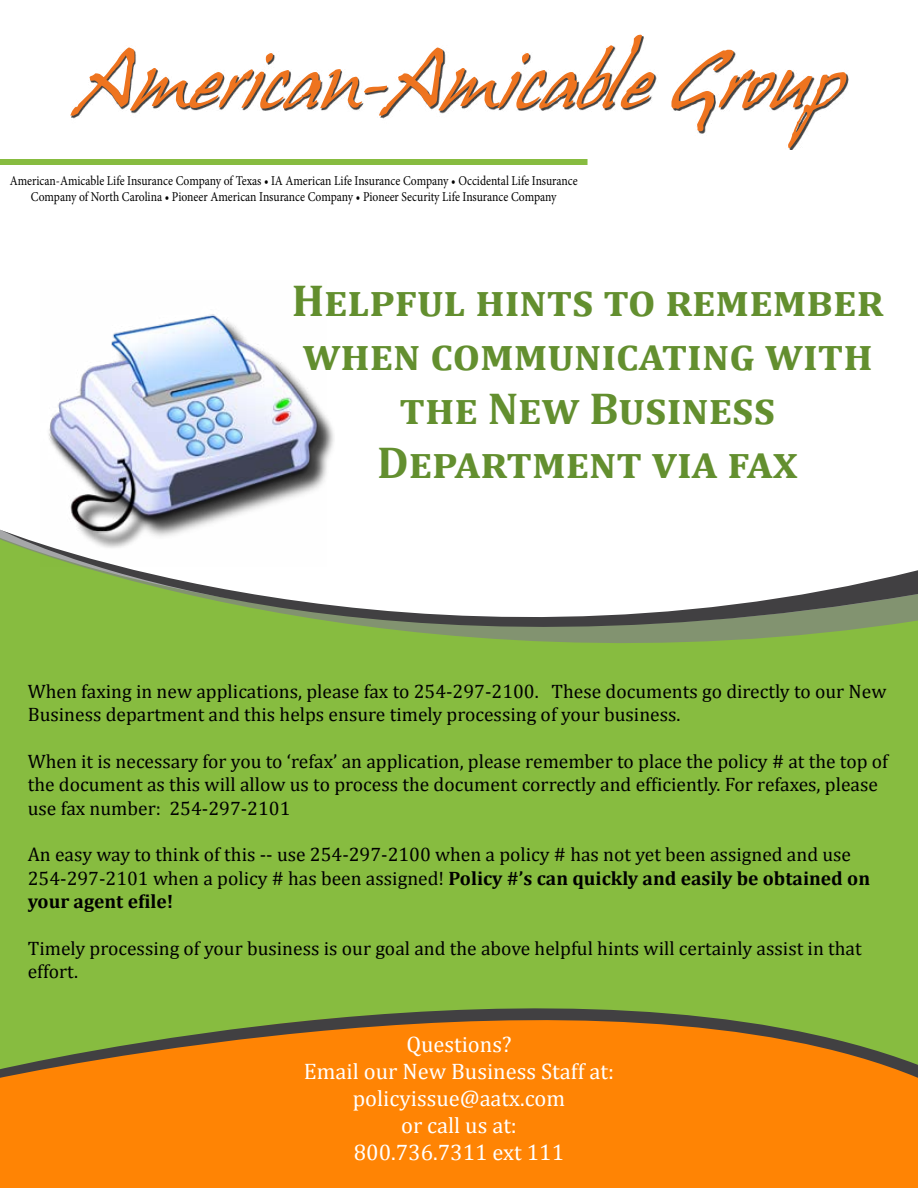
<style>
.page{position:relative;width:918px;height:1188px;background:#fff}
.page>*{position:absolute;margin:0;border:0;box-sizing:border-box;transform-origin:0 0}
.t1{font:72px "Hans Hand";color:#ee741f}
.t2{font:700 45px/54px "Cambria";color:#638f2f;text-align:center}
.t3{font:22.5px/27px "Cambria";color:#fff;text-align:center}
.t4{font:19.5px/23.4px "Cambria";color:#000}
.t5{font:13.5px/16.2px "Minion Pro";letter-spacing:-.005em;color:#000;text-align:center;scale:.86 1}
.s1{font-weight:700}
</style>
<div class="page">
<div style="left:0;top:996px;width:918px;height:192px;background:#ff8404"></div>
<div style="left:0;top:159px;width:588px;height:6px;background:#87bc40"></div>
<div style="left:0;top:696px;width:918px;height:239px;background:#87bc40"></div>
<svg style="left:0;top:530px;width:918px;height:166px;fill:#87bc42"></svg>
<svg style="left:0;top:935px;width:918px;height:143px;fill:#87bc40"></svg>
<div style="left:72px;top:36px;width:777px;height:114px;background:#000;opacity:.75"></div>
<div style="left:53px;top:318px;width:283px;height:233px;background:#000;opacity:.75"></div>
<img style="left:40px;top:314px;width:287px;height:253px">
<h1 class="t1" style="left:77px;top:40px;width:766px">American-Amicable Group</h1>
<p class="t5" style="left:10px;top:172px;width:662px">American-Amicable Life Insurance Company of Texas • IA American Life Insurance Company • Occidental Life Insurance<br>Company of North Carolina • Pioneer American Insurance Company • Pioneer Security Life Insurance Company</p>
<h2 class="t2" style="left:292px;top:272px;width:587px">Helpful hints to remember when communicating with the New Business<br>Department via fax</h2>
<p class="t4" style="left:28px;top:679px;width:860px">When faxing in new applications, please fax to 254-297-2100. These documents go directly to our New<br>Business department and this helps ensure timely processing of your business.</p>
<p class="t4" style="left:28px;top:749px;width:862px">When it is necessary for you to ‘refax’ an application, please remember to place the policy # at the top of the document as this will allow us to process the document correctly and efficiently. For refaxes, please use fax number: 254-297-2101</p>
<p class="t4" style="left:28px;top:843px;width:844px">An easy way to think of this -- use 254-297-2100 when a policy # has not yet been assigned and use<br>254-297-2101 when a policy # has been assigned! <span class="s1">Policy #’s can quickly and easily be obtained on your agent efile!</span></p>
<p class="t4" style="left:28px;top:937px;width:835px">Timely processing of your business is our goal and the above helpful hints will certainly assist in that effort.</p>
<p class="t3" style="left:304px;top:1030px;width:312px">Questions?<br>Email our New Business Staff at: policyissue@aatx.com<br>or call us at:<br>800.736.7311 ext 111</p>
</div>
